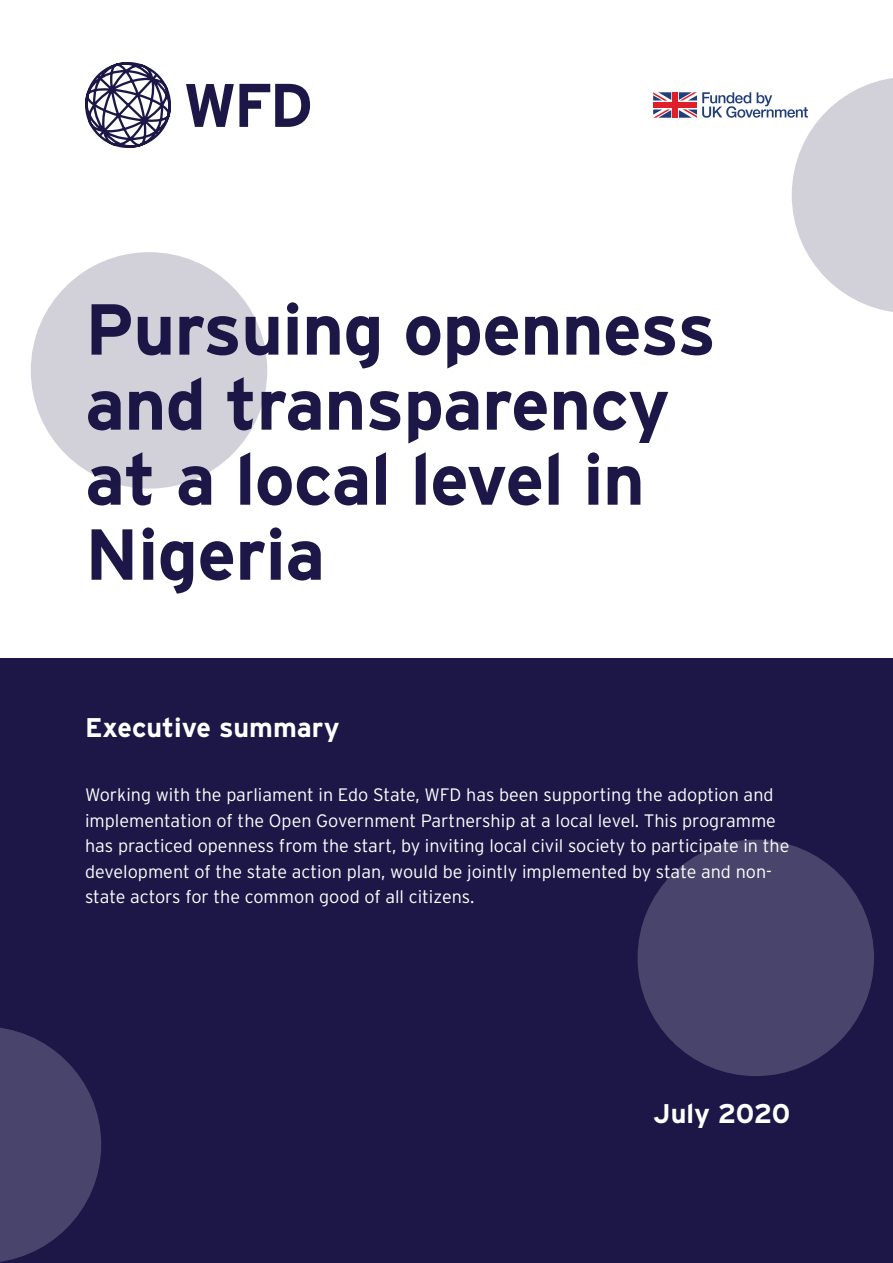
<style>
.page{position:relative;width:893px;height:1263px;background:#fff}
.page>*{position:absolute;margin:0;border:0;box-sizing:border-box;transform-origin:0 0}
.t1{font:700 72px/75px "Interstate";letter-spacing:-.01em;color:#1c1747}
.t2{font:700 27px "Interstate";color:#fff}
.t3{font:300 18px/25.5px "Interstate";color:#fff}
</style>
<div class="page">
<svg style="left:186px;top:84px;width:124px;height:43px"></svg>
<svg style="left:85px;top:62px;width:86px;height:86px"></svg>
<div style="left:0;top:659px;width:893px;height:604px;background:#1c1747"></div>
<div style="left:637px;top:840px;width:237px;height:236px;background:#48446b;border-radius:50%"></div>
<svg style="left:0;top:1028px;width:101px;height:234px"></svg>
<div style="left:31px;top:252px;width:236px;height:237px;background:#d2d1da;border-radius:50%"></div>
<svg style="left:653px;top:92px;width:26px;height:26px"></svg>
<svg style="left:653px;top:92px;width:18px;height:9px"></svg>
<svg style="left:653px;top:110px;width:18px;height:8px"></svg>
<div style="left:653px;top:102px;width:44px;height:6px;background:#de1f2a"></div>
<div style="left:672px;top:92px;width:6px;height:26px;background:#de1f2a"></div>
<svg style="left:679px;top:78px;width:214px;height:234px"></svg>
<h1 class="t1" style="left:85px;top:291px;width:632px">Pursuing openness and transparency at a local level in<br>Nigeria</h1>
<h2 class="t2" style="left:85px;top:712px;width:256px">Executive summary</h2>
<p class="t3" style="left:85px;top:782px;width:706px">Working with the parliament in Edo State, WFD has been supporting the adoption and implementation of the Open Government Partnership at a local level. This programme has practiced openness from the start, by inviting local civil society to participate in the development of the state action plan, would be jointly implemented by state and non&shy;state actors for the common good of all citizens.</p>
<h2 class="t2" style="left:653px;top:1098px;width:139px">July 2020</h2>
</div>
